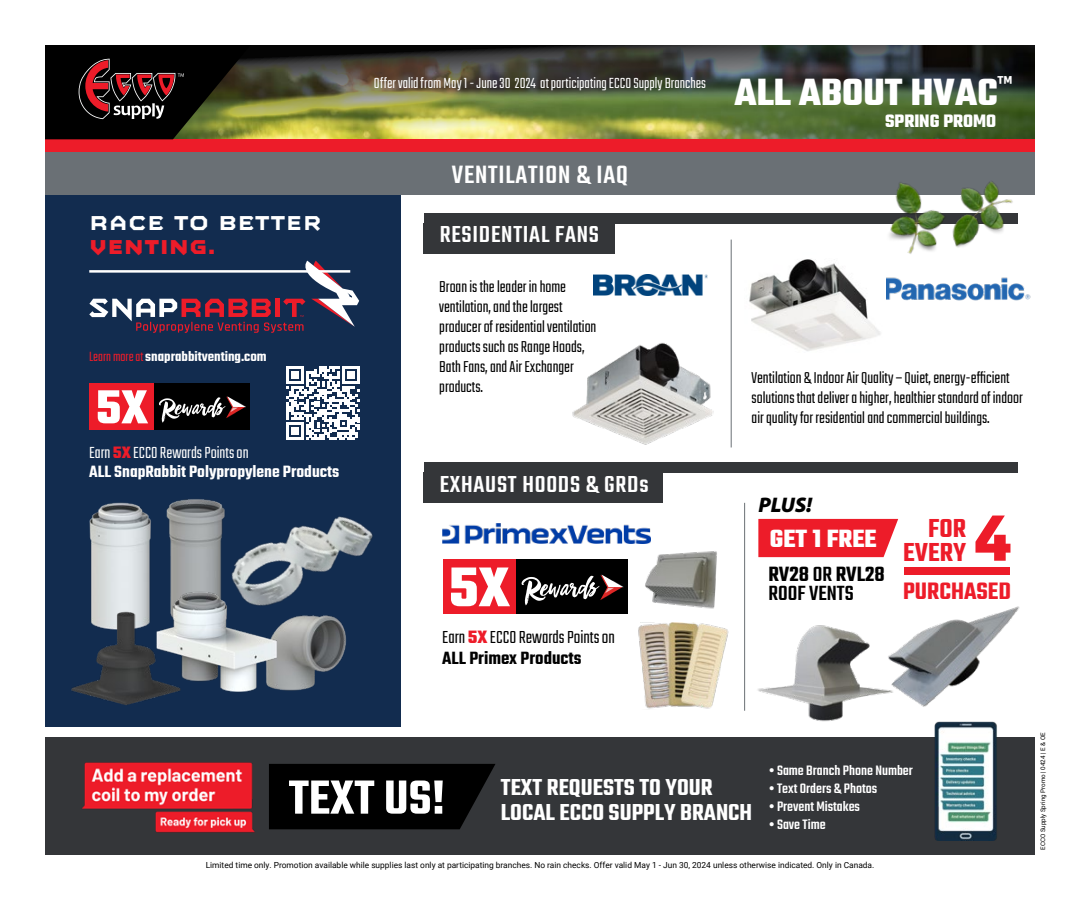
<style>
.page{position:relative;width:1080px;height:900px;background:#fff}
.page>*{position:absolute;margin:0;border:0;box-sizing:border-box;transform-origin:0 0}
.t1{font:700 70.38px "Teko";color:#ed1c29}
.t2{font:700 60.38px "Teko";color:#fff}
.t3{font:700 51.5px "Teko";color:#fff}
.t4{font:700 41px "Teko";color:#fff}
.t5{font:600 28.38px/24.1px "Teko";color:#ed1c29;text-align:right}
.t6{font:500 27.5px "Teko";letter-spacing:.03em;color:#fff}
.t7{font:700 27px "Teko";color:#fff}
.t8{font:600 25.88px "Teko";color:#ed1c29}
.t9{font:500 25.38px "Teko";letter-spacing:.03em;color:#fff}
.t10{font:600 25.12px/25px "Teko";color:#fff}
.t11{font:500 22.5px/19.1px "Teko";color:#000}
.t12{font:600 21.75px "Mashine";color:#fff}
.t13{font:700 21.75px "Mashine";color:#ed1c29}
.t14{font:italic 900 21.25px "Myriad Pro";color:#000}
.t15{font:700 19.5px "Teko";color:#fff}
.t16{font:300 19.38px/21.2px "Teko";color:#000}
.t17{font:600 17.88px/19.6px "Teko";color:#fff}
.t18{font:300 17.5px/20px "Teko";color:#000}
.t19{font:300 16.25px "Teko";color:#fff}
.t20{font:500 15px "Teko";color:#fff}
.t21{font:600 14.88px "Teko";color:#fff}
.t22{font:8.38px "Roboto";color:#000}
.t23{font:6.25px "Roboto";color:#000}
.s1{font-weight:300;color:#ed1c29}
.s2{font-weight:300}
.s3{font-weight:700;color:#ed1c29}
.s4{font-weight:600}
.s5{font-size:52.12px}
</style>
<div class="page">
<img style="left:251px;top:45px;width:784px;height:94px">
<div style="left:45px;top:152px;width:990px;height:43px;background:#6a7075"></div>
<div style="left:45px;top:139px;width:990px;height:13px;background:#ed1c29"></div>
<svg style="left:45px;top:45px;width:206px;height:94px"></svg>
<div style="left:443px;top:560px;width:74px;height:54px;background:#ed1c29"></div>
<div style="left:517px;top:560px;width:111px;height:54px;background:#000"></div>
<svg style="left:522px;top:575px;width:101px;height:30px"></svg>
<img style="left:594px;top:275px;width:114px;height:21px">
<img style="left:886px;top:277px;width:145px;height:24px">
<img style="left:572px;top:342px;width:142px;height:103px">
<img style="left:443px;top:523px;width:208px;height:20px">
<div style="left:45px;top:195px;width:356px;height:532px;background:#122c4f"></div>
<img style="left:167px;top:499px;width:52px;height:74px">
<img style="left:283px;top:621px;width:63px;height:70px">
<img style="left:89px;top:502px;width:78px;height:94px">
<img style="left:150px;top:573px;width:133px;height:119px">
<img style="left:71px;top:596px;width:126px;height:109px">
<img style="left:219px;top:503px;width:154px;height:118px">
<div style="left:45px;top:737px;width:990px;height:118px;background:#343639"></div>
<svg style="left:269px;top:764px;width:226px;height:65px"></svg>
<img style="left:934px;top:721px;width:63px;height:119px">
<img style="left:82px;top:762px;width:173px;height:71px">
<div style="left:424px;top:463px;width:594px;height:10px;background:#343639"></div>
<div style="left:424px;top:473px;width:239px;height:30px;background:#343639"></div>
<div style="left:424px;top:213px;width:594px;height:11px;background:#343639"></div>
<div style="left:424px;top:223px;width:191px;height:30px;background:#343639"></div>
<div style="left:758px;top:519px;width:140px;height:38px;background:#ed1c29"></div>
<div style="left:904px;top:567px;width:106px;height:8px;background:#ed1c29"></div>
<img style="left:757px;top:625px;width:128px;height:97px">
<img style="left:885px;top:606px;width:135px;height:101px">
<hr style="left:731px;top:240px;width:1px;height:207px;background:#6a7075">
<hr style="left:744px;top:503px;width:1px;height:208px;background:#6a7075">
<img style="left:749px;top:259px;width:132px;height:92px">
<div style="left:89px;top:383px;width:66px;height:47px;background:#ed1c29"></div>
<div style="left:155px;top:383px;width:95px;height:47px;background:#000"></div>
<svg style="left:159px;top:396px;width:87px;height:27px"></svg>
<img style="left:638px;top:622px;width:91px;height:87px">
<img style="left:645px;top:551px;width:72px;height:58px">
<img style="left:880px;top:181px;width:133px;height:94px">
<svg style="left:89px;top:261px;width:270px;height:72px"></svg>
<hr style="left:89px;top:270px;width:261px;height:3px;background:#fff">
<svg style="left:286px;top:366px;width:74px;height:74px"></svg>
<p class="t12" style="left:89px;top:209px;width:234px">RACE TO BETTER</p>
<p class="t13" style="left:89px;top:233px;width:128px">VENTING.</p>
<p class="t21" style="left:89px;top:347px;width:179px"><span class="s1">Learn more at</span> snaprabbitventing.com</p>
<h3 class="t3" style="left:96px;top:374px;width:54px">5X</h3>
<p class="t17" style="left:89px;top:444px;width:251px"><span class="s2">Earn</span> <span class="s3">5X</span> <span class="s2">ECCO Rewards Points on<br></span>ALL SnapRabbit Polypropylene Products</p>
<p class="t19" style="left:374px;top:75px;width:334px">Offer valid from May 1 - June 30 2024 at participating ECCO Supply Branches</p>
<h3 class="t6" style="left:452px;top:158px;width:178px">VENTILATION &amp; IAQ</h3>
<h3 class="t9" style="left:440px;top:220px;width:161px">RESIDENTIAL FANS</h3>
<p class="t18" style="left:439px;top:278px;width:159px">Broan is the leader in home ventilation, and the largest producer of residential ventilation products such as Range Hoods,<br>Bath Fans, and Air Exchanger products.</p>
<h3 class="t9" style="left:440px;top:469px;width:210px">EXHAUST HOODS &amp; GRDs</h3>
<h2 class="t2" style="left:449px;top:548px;width:63px">5X</h2>
<p class="t16" style="left:442px;top:628px;width:174px">Earn <span class="s3">5X</span>ECCO Rewards Points on<br><span class="s4">ALL Primex Products</span></p>
<h3 class="t4" style="left:734px;top:65px;width:280px">ALL ABOUT HVAC<sup>™</sup></h3>
<p class="t15" style="left:885px;top:109px;width:113px">SPRING PROMO</p>
<p class="t18" style="left:752px;top:369px;width:273px">Ventilation &amp; Indoor Air Quality – Quiet, energy-efficient solutions that deliver a higher, healthier standard of indoor air quality for residential and commercial buildings.</p>
<p class="t14" style="left:758px;top:490px;width:55px">PLUS!</p>
<h3 class="t7" style="left:770px;top:521px;width:108px">GET 1 FREE</h3>
<p class="t11" style="left:768px;top:566px;width:118px"><span class="s4">RV28</span> OR <span class="s4">RVL28<br></span>ROOF VENTS</p>
<h1 class="t1" style="left:975px;top:493px;width:37px">4</h1>
<h3 class="t5" style="left:903px;top:518px;width:64px">FOR<br>EVERY</h3>
<h3 class="t8" style="left:903px;top:575px;width:110px">PURCHASED</h3>
<h3 class="t10" style="left:501px;top:777px;width:253px;text-indent:-212px"><span class="s5">TEXT US!</span> TEXT REQUESTS TO YOUR<br>LOCAL ECCO SUPPLY BRANCH</h3>
<p class="t20" style="left:769px;top:762px;width:146px">• Same Branch Phone Number</p>
<p class="t20" style="left:769px;top:780px;width:110px">• Text Orders &amp; Photos</p>
<p class="t20" style="left:769px;top:798px;width:93px">• Prevent Mistakes</p>
<p class="t20" style="left:769px;top:816px;width:58px">• Save Time</p>
<p class="t22" style="left:206px;top:859px;width:670px">Limited time only. Promotion available while supplies last only at participating branches. No rain checks. Offer valid May 1 - Jun 30, 2024 unless otherwise indicated. Only in Canada.</p>
<p class="t23" style="left:1039px;top:850px;width:119px;rotate:-90deg">ECCO Supply Spring Promo | 0424 | E &amp; OE</p>
</div>
